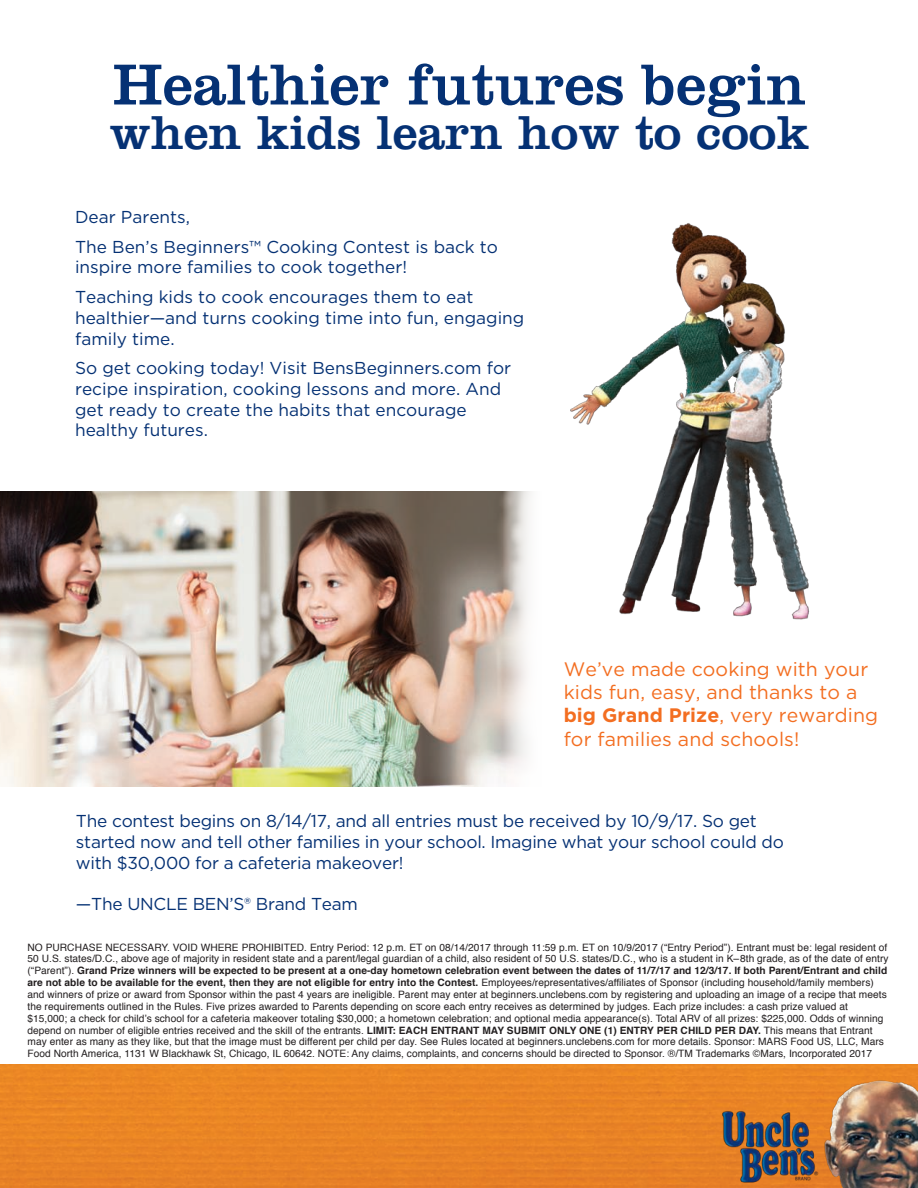
<style>
.page{position:relative;width:918px;height:1188px;background:#fff}
.page>*{position:absolute;margin:0;border:0;box-sizing:border-box;transform-origin:0 0}
.t1{font:60px "Clarendon";color:#053174}
.t2{font:49.5px "Clarendon";color:#053174}
.t3{font:19.5px/23.4px "Gotham";letter-spacing:.005em;color:#f36e21}
.t4{font:17.25px/20.7px "Gotham";color:#053174}
.t5{font:10.2px/11.9px "Helvetica";letter-spacing:.005em;color:#231f20}
.s1{font-weight:700}
</style>
<div class="page">
<img style="left:570px;top:223px;width:239px;height:397px">
<img style="left:0;top:491px;width:500px;height:296px">
<svg style="left:500px;top:491px;width:31px;height:291px"></svg>
<div style="left:0;top:1065px;width:682px;height:123px;background:#e98425"></div>
<img style="left:682px;top:1064px;width:236px;height:124px">
<h1 class="t1" style="left:113px;top:49px;width:695px">Healthier futures begin</h1>
<h2 class="t2" style="left:110px;top:104px;width:701px">when kids learn how to cook</h2>
<h3 class="t4" style="left:75px;top:202px;width:424px;line-height:29.7px">Dear Parents,<br>The Ben’s Beginners™ Cooking Contest is back to</h3>
<h3 class="t4" style="left:75px;top:252px;width:400px;line-height:29.7px">inspire more families to cook together!<br>Teaching kids to cook encourages them to eat</h3>
<h3 class="t4" style="left:75px;top:307px;width:451px">healthier—and turns cooking time into fun, engaging family time.</h3>
<h3 class="t4" style="left:75px;top:357px;width:438px">So get cooking today! Visit BensBeginners.com for recipe inspiration, cooking lessons and more. And get ready to create the habits that encourage healthy futures.</h3>
<h3 class="t3" style="left:564px;top:657px;width:316px">We’ve made cooking with your kids fun, easy, and thanks to a <span class="s1">big Grand Prize</span>, very rewarding for families and schools!</h3>
<h3 class="t4" style="left:76px;top:810px;width:709px">The contest begins on 8/14/17, and all entries must be received by 10/9/17. So get started now and tell other families in your school. Imagine what your school could do with $30,000 for a cafeteria makeover!</h3>
<h3 class="t4" style="left:76px;top:893px;width:284px">—The UNCLE BEN’S® Brand Team</h3>
<p class="t5" style="left:27px;top:941px;width:863px">NO PURCHASE NECESSARY. VOID WHERE PROHIBITED. Entry Period: 12 p.m. ET on 08/14/2017 through 11:59 p.m. ET on 10/9/2017 (“Entry Period”). Entrant must be: legal resident of 50 U.S. states/D.C., above age of majority in resident state and a parent/legal guardian of a child, also resident of 50 U.S. states/D.C., who is a student in K–8th grade, as of the date of entry (“Parent”). <span class="s1">Grand Prize winners will be expected to be present at a one-day hometown celebration event between the dates of 11/7/17 and 12/3/17. If both Parent/Entrant and child are not able to be available for the event, then they are not eligible for entry into the Contest.</span> Employees/representatives/affiliates of Sponsor (including household/family members) and winners of prize or award from Sponsor within the past 4 years are ineligible. Parent may enter at beginners.unclebens.com by registering and uploading an image of a recipe that meets the requirements outlined in the Rules. Five prizes awarded to Parents depending on score each entry receives as determined by judges. Each prize includes: a cash prize valued at $15,000; a check for child’s school for a cafeteria makeover totaling $30,000; a hometown celebration; and optional media appearance(s). Total ARV of all prizes: $225,000. Odds of winning depend on number of eligible entries received and the skill of the entrants. <span class="s1">LIMIT: EACH ENTRANT MAY SUBMIT ONLY ONE (1) ENTRY PER CHILD PER DAY.</span> This means that Entrant may enter as many as they like, but that the image must be different per child per day. See Rules located at beginners.unclebens.com for more details. Sponsor: MARS Food US, LLC, Mars Food North America, 1131 W Blackhawk St, Chicago, IL 60642. NOTE: Any claims, complaints, and concerns should be directed to Sponsor. ®/TM Trademarks ©Mars, Incorporated 2017</p>
</div>
